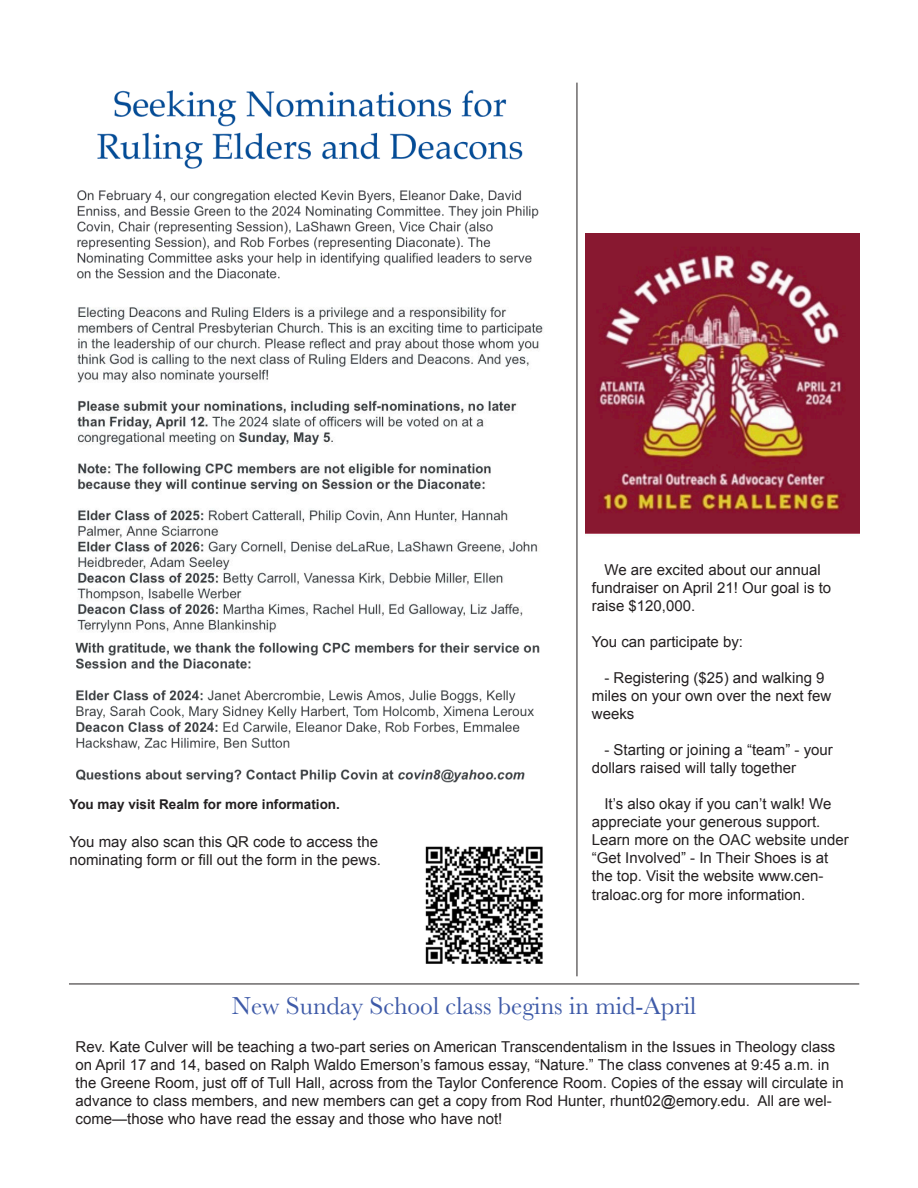
<style>
.page{position:relative;width:918px;height:1188px;background:#fff}
.page>*{position:absolute;margin:0;border:0;box-sizing:border-box;transform-origin:0 0}
.t1{font:25.5px "Baskerville";color:#3e5aa8}
.t2{font:15px/18px "Arial";color:#231f20}
.t3{font:700 13.5px "Arial";color:#231f20}
</style>
<div class="page">
<img style="left:77px;top:90px;width:462px;height:189px">
<img style="left:75px;top:307px;width:468px;height:476px">
<hr style="left:577px;top:83px;width:1px;height:893px;background:#231f20">
<hr style="left:69px;top:984px;width:790px;height:1px;background:#231f20">
<img style="left:585px;top:233px;width:274px;height:301px">
<img style="left:425px;top:846px;width:118px;height:118px">
<p class="t3" style="left:69px;top:799px;width:272px">You may visit Realm for more information.</p>
<p class="t2" style="left:69px;top:834px;width:313px">You may also scan this QR code to access the nominating form or fill out the form in the pews.</p>
<p class="t2" style="left:592px;top:561px;width:241px;text-indent:13px">We are excited about our annual fundraiser on April 21! Our goal is to raise $120,000.</p>
<p class="t2" style="left:592px;top:633px;width:153px">You can participate by:</p>
<p class="t2" style="left:592px;top:669px;width:241px;text-indent:13px">- Registering ($25) and walking 9 miles on your own over the next few weeks</p>
<p class="t2" style="left:592px;top:741px;width:242px;text-indent:13px">- Starting or joining a “team” - your dollars raised will tally together</p>
<p class="t2" style="left:592px;top:795px;width:258px;text-indent:13px">It’s also okay if you can’t walk! We appreciate your generous support.<br>Learn more on the OAC website under “Get Involved” - In Their Shoes is at the top. Visit the website www.cen-</p>
<p class="t2" style="left:592px;top:887px;width:215px">traloac.org for more information.</p>
<h1 class="t1" style="left:232px;top:997px;width:466px">New Sunday School class begins in mid-April</h1>
<p class="t2" style="left:76px;top:1038px;width:770px">Rev. Kate Culver will be teaching a two-part series on American Transcendentalism in the Issues in Theology class on April 17 and 14, based on Ralph Waldo Emerson’s famous essay, “Nature.” The class convenes at 9:45 a.m. in the Greene Room, just off of Tull Hall, across from the Taylor Conference Room. Copies of the essay will circulate in advance to class members, and new members can get a copy from Rod Hunter, rhunt02@emory.edu. All are wel&shy;come—those who have read the essay and those who have not!</p>
</div>
